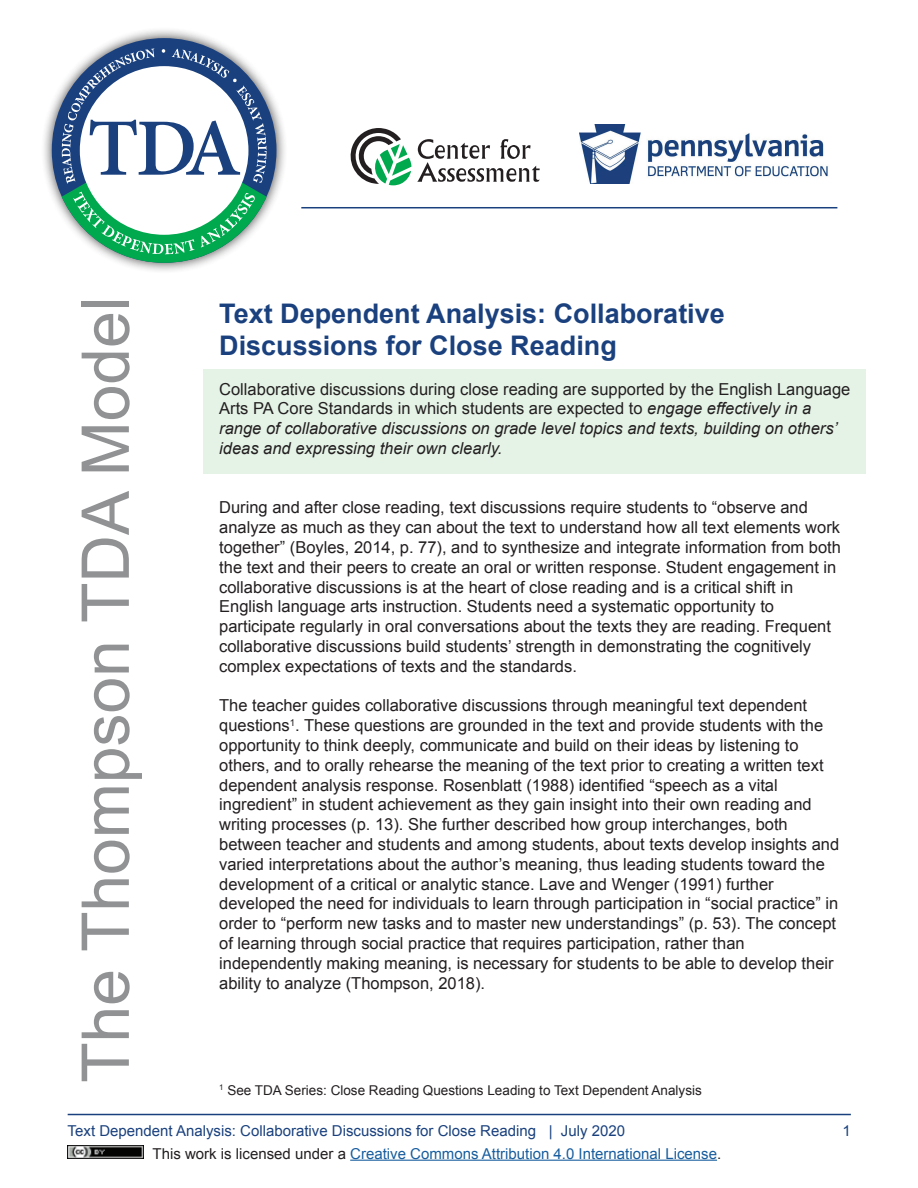
<style>
.page{position:relative;width:918px;height:1188px;background:#fff}
.page>*{position:absolute;margin:0;border:0;box-sizing:border-box;transform-origin:0 0}
.t1{font:66px "Arial";color:#909294}
.t2{font:700 27px/32.4px "Arial";color:#1a417e}
.t3{font:16.5px/19.8px "Arial";color:#231f20}
.t4{font:italic 16.5px/19.8px "Arial";color:#231f20}
.t5{font:15px/22.4px "Arial";color:#1a417e}
.t6{font:13.5px "Arial";color:#231f20}
.s1{font-style:normal}
.s2{color:#231f20}
.s3{color:#175d9e}
</style>
<div class="page">
<div style="left:203px;top:369px;width:662px;height:105px;background:#e5f3e7"></div>
<hr style="left:350px;top:1160px;width:367px;height:1px;background:#175d9e">
<img style="left:68px;top:1145px;width:75px;height:14px">
<hr style="left:68px;top:1114px;width:783px;height:1px;background:#1a417e">
<hr style="left:301px;top:207px;width:536px;height:1px;background:#1a417e">
<div style="left:41px;top:27px;width:246px;height:247px;background:#231f20;opacity:.8"></div>
<svg style="left:57px;top:48px;width:215px;height:215px"></svg>
<svg style="left:417px;top:139px;width:123px;height:43px"></svg>
<svg style="left:350px;top:128px;width:61px;height:57px"></svg>
<img style="left:579px;top:125px;width:249px;height:59px">
<h1 class="t1" style="left:62px;top:1083px;width:788px;rotate:-90deg">The Thompson TDA Model</h1>
<h2 class="t2" style="left:219px;top:298px;width:507px">Text Dependent Analysis: Collaborative<br>Discussions for Close Reading</h2>
<p class="t4" style="left:219px;top:379px;width:633px"><span class="s1">Collaborative discussions during close reading are supported by the English Language Arts PA Core Standards in which students are expected to</span> engage effectively in a range of collaborative discussions on grade level topics and texts, building on others’ ideas and expressing their own clearly.</p>
<p class="t3" style="left:219px;top:498px;width:623px">During and after close reading, text discussions require students to “observe and analyze as much as they can about the text to understand how all text elements work together” (Boyles, 2014, p. 77), and to synthesize and integrate information from both the text and their peers to create an oral or written response. Student engagement in collaborative discussions is at the heart of close reading and is a critical shift in English language arts instruction. Students need a systematic opportunity to participate regularly in oral conversations about the texts they are reading. Frequent collaborative discussions build students’ strength in demonstrating the cognitively complex expectations of texts and the standards.</p>
<p class="t3" style="left:219px;top:696px;width:622px">The teacher guides collaborative discussions through meaningful text dependent questions<sup>1</sup>. These questions are grounded in the text and provide students with the opportunity to think deeply, communicate and build on their ideas by listening to others, and to orally rehearse the meaning of the text prior to creating a written text dependent analysis response. Rosenblatt (1988) identified “speech as a vital ingredient” in student achievement as they gain insight into their own reading and writing processes (p. 13). She further described how group interchanges, both between teacher and students and among students, about texts develop insights and varied interpretations about the author’s meaning, thus leading students toward the development of a critical or analytic stance. Lave and Wenger (1991) further developed the need for individuals to learn through participation in “social practice” in order to “perform new tasks and to master new understandings” (p. 53). The concept of learning through social practice that requires participation, rather than independently making meaning, is necessary for students to be able to develop their ability to analyze (Thompson, 2018).</p>
<p class="t6" style="left:219px;top:1081px;width:484px"><sup>1</sup> See TDA Series: Close Reading Questions Leading to Text Dependent Analysis</p>
<p class="t5" style="left:153px;top:1120px;width:570px;text-indent:-85px">Text Dependent Analysis: Collaborative Discussions for Close Reading | July 2020<br><span class="s2">This work is licensed under a</span> <span class="s3">Creative Commons Attribution 4.0 International License</span><span class="s2">.</span></p>
<p class="t5" style="left:843px;top:1120px;width:10px">1</p>
</div>
